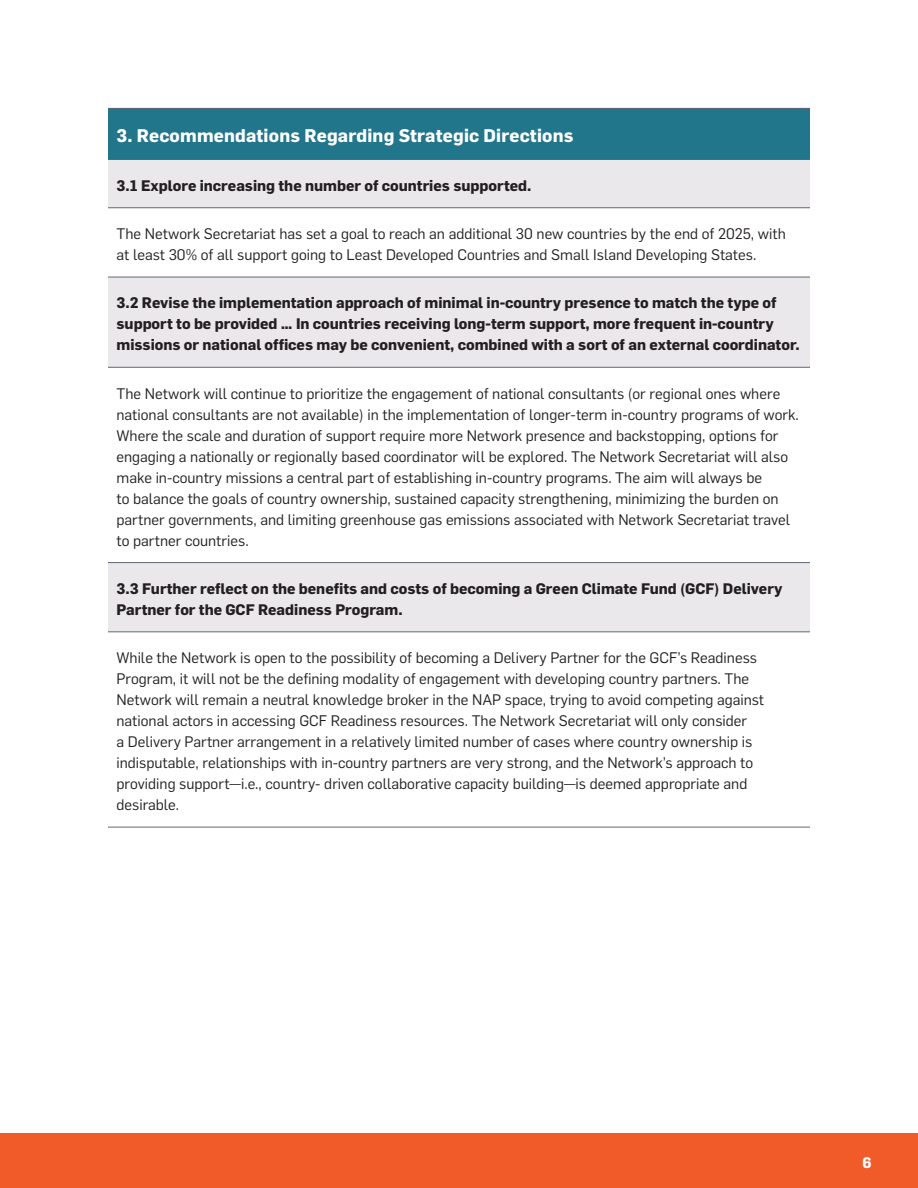
<style>
.page{position:relative;width:918px;height:1188px;background:#fff}
.page>*{position:absolute;margin:0;border:0;box-sizing:border-box;transform-origin:0 0}
.Toolkit_overview_H1{font:700 18px "Flama";letter-spacing:.01em;color:#fff}
.Table_body{font:15px/21px "Flama";color:#231f20}
.Table_body-2{font:700 15px/21px "Flama";color:#231f20}
.t1{font:700 15px "Flama";color:#fff}
</style>
<div class="page">
<div style="left:0;top:1133px;width:918px;height:55px;background:#f15a29"></div>
<div style="left:108px;top:108px;width:702px;height:51px;background:#21768c"></div>
<svg style="left:108px;top:160px;width:702px;height:471px"></svg>
<hr style="left:108px;top:108px;width:702px;height:1px;background:#626874">
<hr style="left:108px;top:159px;width:702px;height:1px;background:#626874">
<hr style="left:108px;top:207px;width:702px;height:1px;background:#626874">
<hr style="left:108px;top:277px;width:702px;height:1px;background:#626874">
<hr style="left:108px;top:367px;width:702px;height:1px;background:#626874">
<hr style="left:108px;top:562px;width:702px;height:1px;background:#626874">
<hr style="left:108px;top:631px;width:702px;height:1px;background:#626874">
<hr style="left:108px;top:827px;width:702px;height:1px;background:#626874">
<p class="Toolkit_overview_H1" style="left:117px;top:123px;width:459px">3. Recommendations Regarding Strategic Directions</p>
<p class="Table_body-2" style="left:117px;top:174px;width:416px">3.1 Explore increasing the number of countries supported.</p>
<p class="Table_body" style="left:117px;top:222px;width:671px">The Network Secretariat has set a goal to reach an additional 30 new countries by the end of 2025, with at least 30% of all support going to Least Developed Countries and Small Island Developing States.</p>
<p class="Table_body-2" style="left:117px;top:291px;width:685px">3.2 Revise the implementation approach of minimal in-country presence to match the type of support to be provided … In countries receiving long-term support, more frequent in-country missions or national offices may be convenient, combined with a sort of an external coordinator.</p>
<p class="Table_body" style="left:117px;top:382px;width:684px">The Network will continue to prioritize the engagement of national consultants (or regional ones where national consultants are not available) in the implementation of longer-term in-country programs of work.<br>Where the scale and duration of support require more Network presence and backstopping, options for engaging a nationally or regionally based coordinator will be explored. The Network Secretariat will also make in-country missions a central part of establishing in-country programs. The aim will always be<br>to balance the goals of country ownership, sustained capacity strengthening, minimizing the burden on partner governments, and limiting greenhouse gas emissions associated with Network Secretariat travel to partner countries.</p>
<p class="Table_body-2" style="left:117px;top:577px;width:668px">3.3 Further reflect on the benefits and costs of becoming a Green Climate Fund (GCF) Delivery<br>Partner for the GCF Readiness Program.</p>
<p class="Table_body" style="left:117px;top:646px;width:649px">While the Network is open to the possibility of becoming a Delivery Partner for the GCF’s Readiness Program, it will not be the defining modality of engagement with developing country partners. The Network will remain a neutral knowledge broker in the NAP space, trying to avoid competing against national actors in accessing GCF Readiness resources. The Network Secretariat will only consider<br>a Delivery Partner arrangement in a relatively limited number of cases where country ownership is indisputable, relationships with in-country partners are very strong, and the Network’s approach to providing support—i.e., country- driven collaborative capacity building—is deemed appropriate and desirable.</p>
<p class="t1" style="left:862px;top:1152px;width:11px">6</p>
</div>
